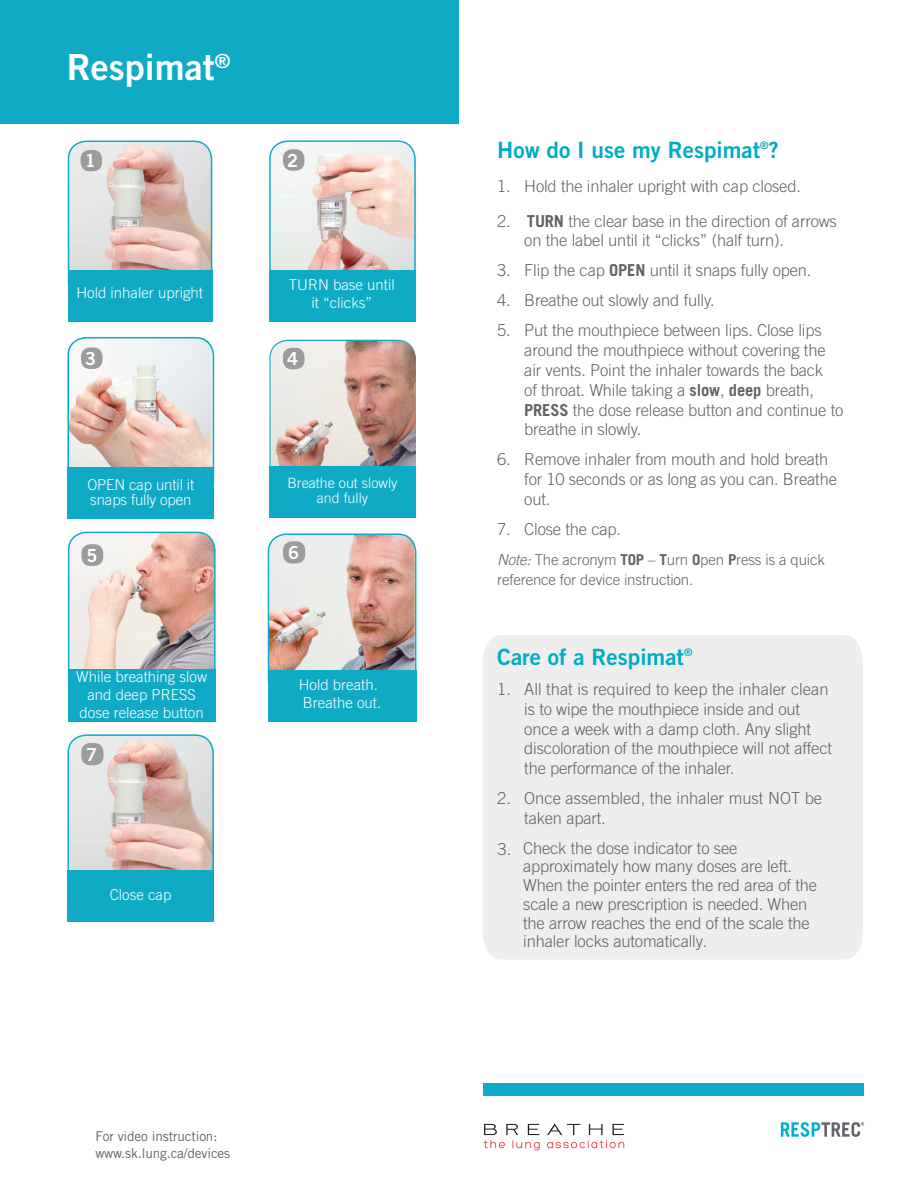
<style>
.page{position:relative;width:918px;height:1188px;background:#fff}
.page>*{position:absolute;margin:0;border:0;box-sizing:border-box;transform-origin:0 0}
.t1{font:36px "Trade Gothic LT Std Bd 2";color:#fff}
.t2{font:22.5px "Trade Gothic LT Std Bd 2";color:#00abc7}
.t3{font:18px "Trade Gothic LT Std Bd 2";color:#fff}
.t4{font:300 16.5px/19.8px "Trade Gothic LT Std";letter-spacing:-.01em;color:#636366}
.t5{font:300 15px/18px "Trade Gothic LT Std";color:#fff;text-align:center}
.t6{font:300 15px/19.8px "Trade Gothic LT Std";letter-spacing:-.01em;color:#636366}
.t7{font:300 14.25px "Trade Gothic LT Std";color:#fff}
.t8{font:13.5px/16.2px "Trade Gothic LT Std";letter-spacing:-.01em;color:#636366}
.s1{font-weight:700}
.s2{font-style:italic}
.s3{color:#00acc8}
</style>
<div class="page">
<svg style="left:67px;top:734px;width:147px;height:160px;background:#d8cbc6"></svg>
<svg style="left:269px;top:339px;width:136px;height:128px"></svg>
<svg style="left:269px;top:140px;width:147px;height:130px"></svg>
<img style="left:271px;top:341px;width:145px;height:126px">
<div style="left:0;top:0;width:459px;height:123px;background:#0fabc6"></div>
<div style="left:483px;top:635px;width:380px;height:325px;background:#eee"></div>
<svg style="left:67px;top:531px;width:149px;height:148px;background:#dbc7c0"></svg>
<svg style="left:67px;top:140px;width:146px;height:146px;background:#d8cbc7"></svg>
<div style="left:269px;top:270px;width:147px;height:52px;background:#0fabc6"></div>
<div style="left:269px;top:467px;width:147px;height:51px;background:#0fabc6"></div>
<div style="left:68px;top:669px;width:148px;height:52px;background:#0fabc6"></div>
<div style="left:68px;top:270px;width:144px;height:52px;background:#0fabc6"></div>
<svg style="left:67px;top:336px;width:148px;height:148px"></svg>
<div style="left:68px;top:467px;width:146px;height:52px;background:#0fabc6"></div>
<div style="left:68px;top:870px;width:146px;height:52px;background:#0fabc6"></div>
<div style="left:484px;top:1084px;width:380px;height:12px;background:#0fabc6"></div>
<img style="left:267px;top:533px;width:150px;height:150px">
<div style="left:268px;top:670px;width:148px;height:51px;background:#0fabc6"></div>
<div style="left:283px;top:149px;width:21px;height:22px;background:#9c9c9d;border-radius:9px"></div>
<div style="left:81px;top:347px;width:22px;height:22px;background:#9c9c9d;border-radius:9px"></div>
<div style="left:283px;top:348px;width:22px;height:21px;background:#9c9c9d;border-radius:9px"></div>
<div style="left:81px;top:150px;width:21px;height:21px;background:#9c9c9d;border-radius:9px"></div>
<div style="left:81px;top:544px;width:22px;height:22px;background:#9c9c9d;border-radius:9px"></div>
<div style="left:283px;top:541px;width:22px;height:23px;background:#9c9c9d;border-radius:9px"></div>
<div style="left:81px;top:743px;width:22px;height:22px;background:#9c9c9d;border-radius:9px"></div>
<img style="left:483px;top:1123px;width:142px;height:28px">
<img style="left:781px;top:1122px;width:84px;height:14px">
<p class="t1" style="left:67px;top:45px;width:165px">Respimat<sup>®</sup></p>
<p class="t3" style="left:85px;top:150px;width:12px">1</p>
<p class="t5" style="left:76px;top:284px;width:128px">Hold inhaler upright</p>
<p class="t3" style="left:287px;top:149px;width:12px">2</p>
<p class="t5" style="left:289px;top:275px;width:107px">TURN base until</p>
<p class="t5" style="left:311px;top:293px;width:62px">it “clicks”</p>
<p class="t3" style="left:85px;top:347px;width:12px">3</p>
<p class="t3" style="left:287px;top:348px;width:12px">4</p>
<p class="t5" style="left:87px;top:475px;width:108px">OPEN cap until it</p>
<p class="t5" style="left:90px;top:490px;width:103px">snaps fully open</p>
<p class="t7" style="left:287px;top:475px;width:112px">Breathe out slowly</p>
<p class="t7" style="left:317px;top:490px;width:53px">and fully</p>
<p class="t3" style="left:86px;top:544px;width:12px">5</p>
<p class="t3" style="left:288px;top:541px;width:12px">6</p>
<p class="t5" style="left:76px;top:668px;width:132px">While breathing slow and deep PRESS</p>
<p class="t5" style="left:80px;top:704px;width:126px">dose release button</p>
<p class="t3" style="left:86px;top:743px;width:12px">7</p>
<p class="t5" style="left:110px;top:885px;width:63px">Close cap</p>
<p class="t5" style="left:299px;top:675px;width:81px">Hold breath.</p>
<p class="t5" style="left:303px;top:693px;width:80px">Breathe out.</p>
<p class="t8" style="left:95px;top:1128px;width:136px">For video instruction: www.sk.lung.ca/devices</p>
<p class="t2" style="left:497px;top:136px;width:283px">How do I use my Respimat<sup>®</sup>?</p>
<p class="t4" style="left:497px;top:176px;width:305px">1. Hold the inhaler upright with cap closed.</p>
<p class="t4" style="left:497px;top:211px;width:15px">2.</p>
<p class="t4" style="left:524px;top:211px;width:314px"><span class="s1">TURN</span> the clear base in the direction of arrows on the label until it “clicks” (half turn).</p>
<p class="t4" style="left:497px;top:260px;width:316px">3. Flip the cap <span class="s1">OPEN</span> until it snaps fully open.</p>
<p class="t4" style="left:497px;top:290px;width:219px">4. Breathe out slowly and fully.</p>
<p class="t4" style="left:524px;top:320px;width:321px;text-indent:-27px">5. Put the mouthpiece between lips. Close lips around the mouthpiece without covering the air vents. Point the inhaler towards the back<br>of throat. While taking a <span class="s1">slow</span>, <span class="s1">deep</span> breath, <span class="s1">PRESS</span> the dose release button and continue to breathe in slowly.</p>
<p class="t4" style="left:524px;top:449px;width:314px;text-indent:-27px">6. Remove inhaler from mouth and hold breath for 10 seconds or as long as you can. Breathe out.</p>
<p class="t4" style="left:497px;top:519px;width:125px">7. Close the cap.</p>
<p class="t6" style="left:497px;top:550px;width:329px"><span class="s2">Note:</span> The acronym <span class="s1">TOP</span> – <span class="s1">T</span>urn <span class="s1">O</span>pen <span class="s1">P</span>ress is a quick reference for device instruction.</p>
<p class="t2" style="left:497px;top:643px;width:197px"><span class="s3">Care of a</span> Respimat<sup>®</sup></p>
<p class="t4" style="left:524px;top:679px;width:309px;text-indent:-27px">1. All that is required to keep the inhaler clean is to wipe the mouthpiece inside and out once a week with a damp cloth. Any slight discoloration of the mouthpiece will not affect the performance of the inhaler.</p>
<p class="t4" style="left:524px;top:788px;width:299px;text-indent:-27px">2. Once assembled, the inhaler must NOT be taken apart.</p>
<p class="t4" style="left:498px;top:839px;width:15px">3.</p>
<p class="t4" style="left:523px;top:838px;width:295px;line-height:18.8px">Check the dose indicator to see approximately how many doses are left.<br>When the pointer enters the red area of the scale a new prescription is needed. When the arrow reaches the end of the scale the inhaler locks automatically.</p>
</div>
